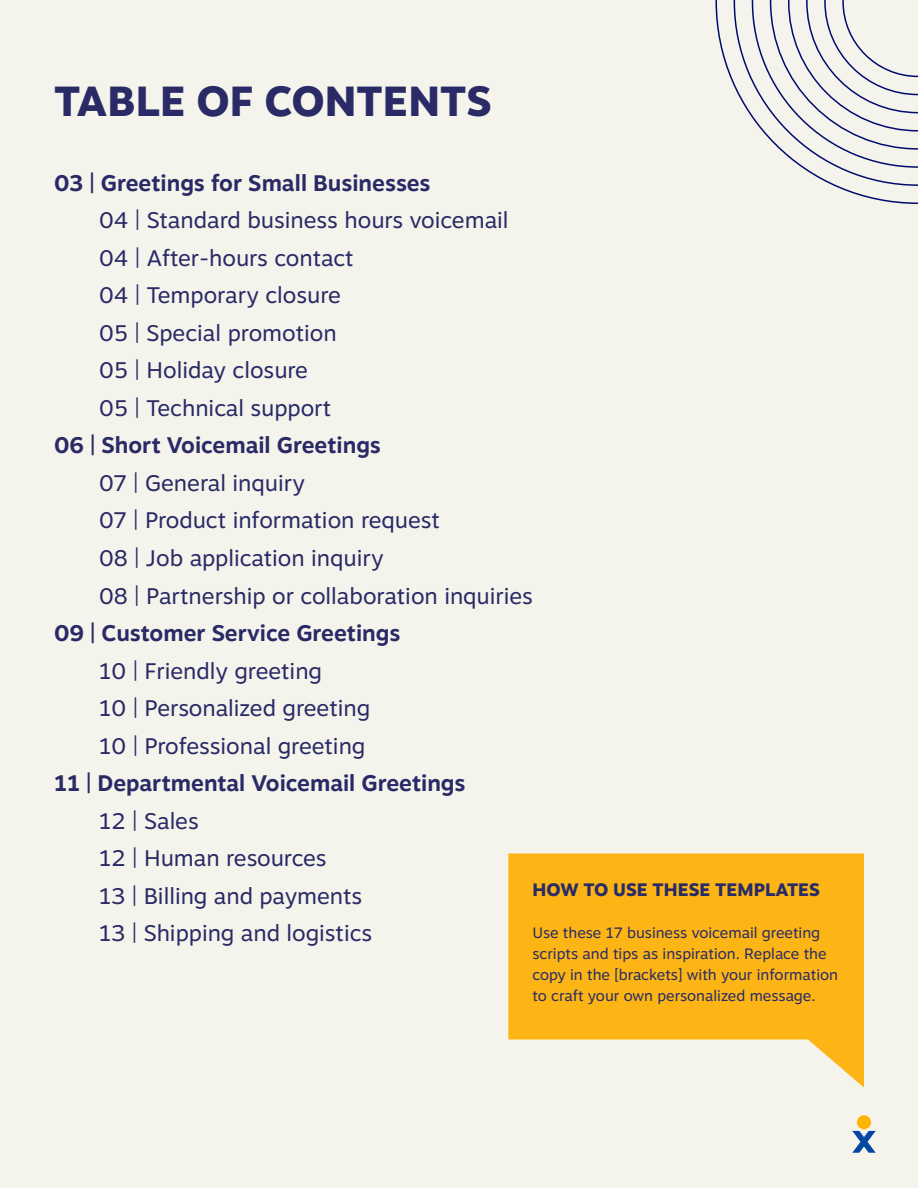
<style>
.page{position:relative;width:918px;height:1188px;background:#f5f4ec}
.page>*{position:absolute;margin:0;border:0;box-sizing:border-box;transform-origin:0 0}
.t1{font:800 42px "Motiva Sans";color:#292a66}
.t2{font:22.5px/37.5px "Motiva Sans";color:#292a66}
.t3{font:700 22.5px "Motiva Sans";color:#292a66}
.t4{font:800 18px "Motiva Sans";color:#282b66}
.t5{font:15px/21.1px "Motiva Sans";color:#282b66}
</style>
<div class="page">
<svg style="left:508px;top:854px;width:356px;height:234px;fill:#fdb515"></svg>
<svg style="left:715px;top:0;width:203px;height:204px"></svg>
<div style="left:857px;top:1115px;width:14px;height:14px;background:#ffb500;border-radius:50%"></div>
<svg style="left:852px;top:1131px;width:24px;height:22px"></svg>
<h1 class="t1" style="left:54px;top:70px;width:439px">TABLE OF CONTENTS</h1>
<p class="t3" style="left:54px;top:166px;width:378px">03 | Greetings for Small Businesses</p>
<p class="t2" style="left:99px;top:201px;width:411px">04 | Standard business hours voicemail<br>04 | After-hours contact<br>04 | Temporary closure<br>05 | Special promotion<br>05 | Holiday closure<br>05 | Technical support</p>
<p class="t3" style="left:54px;top:429px;width:328px">06 | Short Voicemail Greetings</p>
<p class="t2" style="left:99px;top:464px;width:435px">07 | General inquiry<br>07 | Product information request<br>08 | Job application inquiry<br>08 | Partnership or collaboration inquiries</p>
<p class="t3" style="left:54px;top:617px;width:348px">09 | Customer Service Greetings</p>
<p class="t2" style="left:99px;top:651px;width:273px">10 | Friendly greeting<br>10 | Personalized greeting<br>10 | Professional greeting</p>
<p class="t3" style="left:54px;top:767px;width:413px">11 | Departmental Voicemail Greetings</p>
<p class="t2" style="left:99px;top:801px;width:275px">12 | Sales<br>12 | Human resources<br>13 | Billing and payments<br>13 | Shipping and logistics</p>
<p class="t4" style="left:532px;top:876px;width:289px">HOW TO USE THESE TEMPLATES</p>
<p class="t5" style="left:532px;top:921px;width:307px">Use these 17 business voicemail greeting scripts and tips as inspiration. Replace the copy in the [brackets] with your information to craft your own personalized message.</p>
</div>
